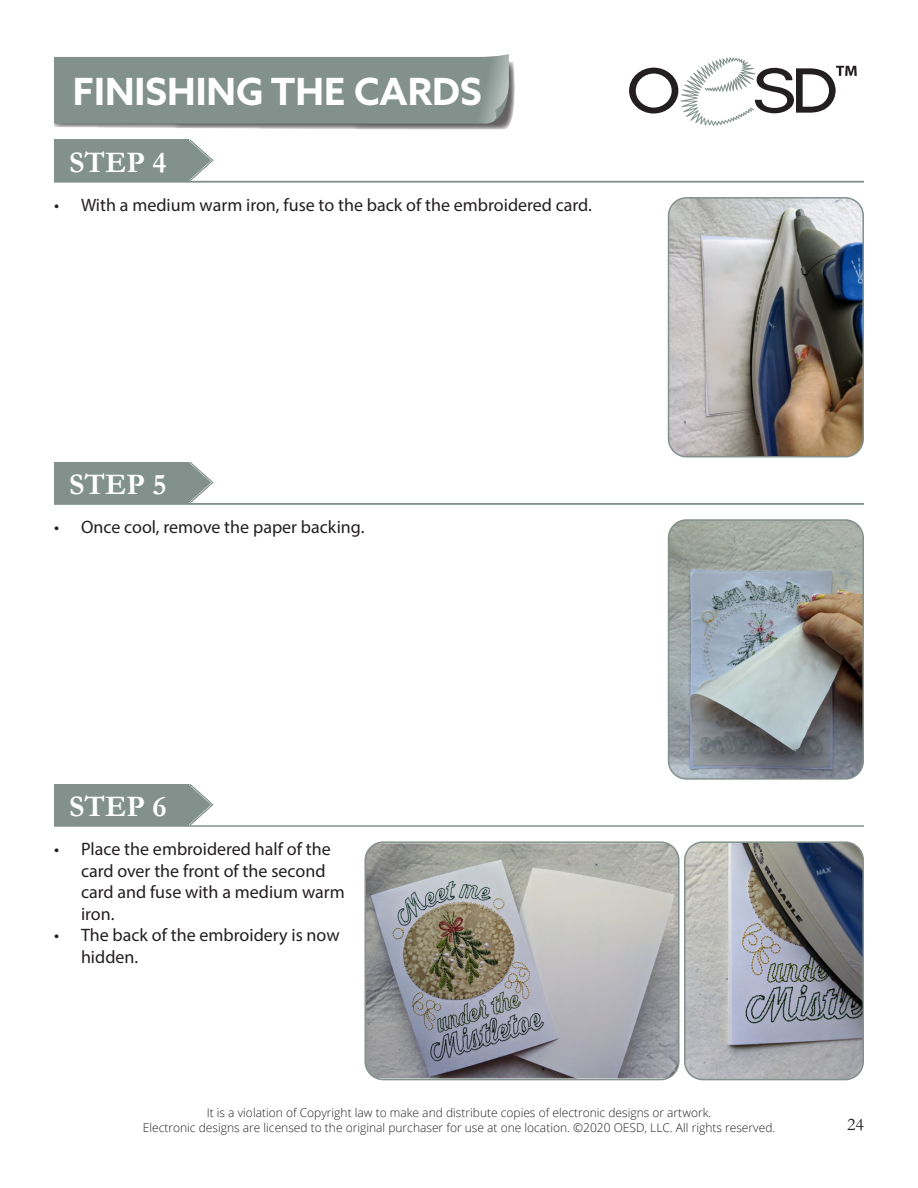
<style>
.page{position:relative;width:918px;height:1188px;background:#fff}
.page>*{position:absolute;margin:0;border:0;box-sizing:border-box;transform-origin:0 0}
.t1{font:700 37.5px "Azo Sans";color:#fff}
.t2{font:700 30px "Garamond";color:#fff}
.t3{font:18px/21.6px "Myriad Pro";color:#231f20}
.t4{font:18px "Garamond";color:#231f20}
.t5{font:300 12px "Open Sans";color:#231f20}
</style>
<div class="page">
<svg style="left:629px;top:57px;width:228px;height:69px"></svg>
<hr style="left:54px;top:825px;width:810px;height:2px;background:#82918c">
<div style="left:54px;top:784px;width:134px;height:41px;background:#82918c"></div>
<svg style="left:188px;top:784px;width:25px;height:41px"></svg>
<div style="left:54px;top:462px;width:134px;height:41px;background:#82918c"></div>
<svg style="left:188px;top:462px;width:25px;height:41px"></svg>
<hr style="left:54px;top:503px;width:810px;height:2px;background:#82918c">
<div style="left:54px;top:140px;width:134px;height:41px;background:#82918c"></div>
<svg style="left:188px;top:140px;width:25px;height:41px"></svg>
<hr style="left:54px;top:181px;width:810px;height:1px;background:#82918c">
<img style="left:669px;top:198px;width:194px;height:259px">
<div style="left:668px;top:197px;width:196px;height:260px;border:2px solid #82918c;border-radius:18px"></div>
<img style="left:669px;top:522px;width:192px;height:255px">
<div style="left:668px;top:519px;width:196px;height:261px;border:2px solid #82918c;border-radius:18px"></div>
<img style="left:367px;top:844px;width:310px;height:233px">
<div style="left:364px;top:841px;width:316px;height:239px;border:2px solid #82918c;border-radius:18px"></div>
<svg style="left:54px;top:54px;width:461px;height:76px;background:#8b9894"></svg>
<img style="left:685px;top:844px;width:178px;height:236px">
<div style="left:684px;top:841px;width:180px;height:239px;border:2px solid #82918c;border-radius:18px"></div>
<p class="t1" style="left:73px;top:67px;width:410px">FINISHING THE CARDS</p>
<p class="t2" style="left:69px;top:142px;width:99px">STEP 4</p>
<p class="t2" style="left:152px;top:142px;width:22px">X</p>
<p class="t3" style="left:54px;top:193px;width:540px">• With a medium warm iron, fuse to the back of the embroidered card.</p>
<p class="t2" style="left:69px;top:464px;width:99px">STEP 5</p>
<p class="t2" style="left:152px;top:464px;width:22px">X</p>
<p class="t3" style="left:54px;top:516px;width:312px">• Once cool, remove the paper backing.</p>
<p class="t2" style="left:69px;top:786px;width:99px">STEP 6</p>
<p class="t2" style="left:152px;top:786px;width:22px">X</p>
<p class="t3" style="left:81px;top:838px;width:265px;text-indent:-27px">• Place the embroidered half of the card over the front of the second card and fuse with a medium warm iron.</p>
<p class="t3" style="left:81px;top:924px;width:260px;text-indent:-27px">• The back of the embroidery is now hidden.</p>
<p class="t5" style="left:207px;top:1105px;width:506px">It is a violation of Copyright law to make and distribute copies of electronic designs or artwork.</p>
<p class="t5" style="left:143px;top:1119px;width:634px">Electronic designs are licensed to the original purchaser for use at one location. ©2020 OESD, LLC. All rights reserved.</p>
<p class="t4" style="left:847px;top:1112px;width:18px">24</p>
</div>
